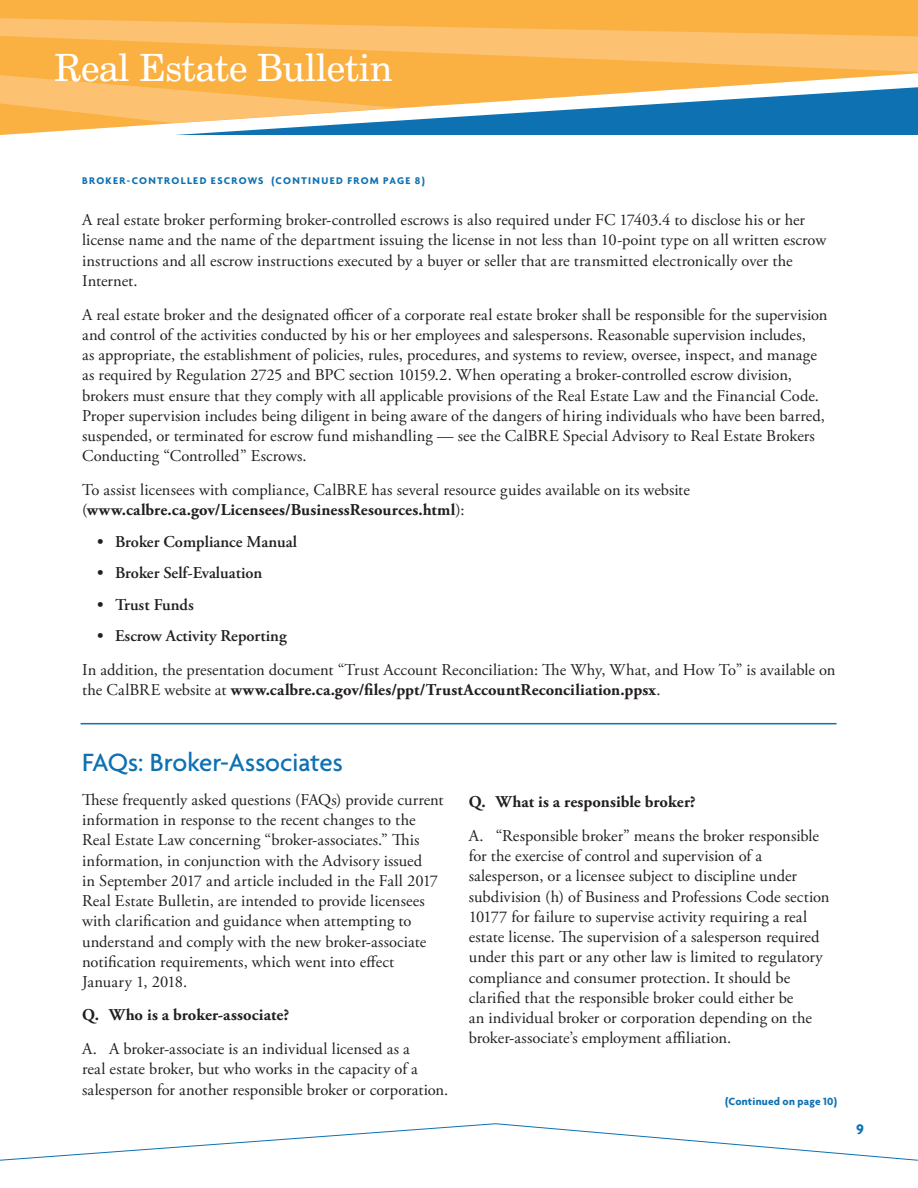
<style>
.page{position:relative;width:918px;height:1188px;background:#fff}
.page>*{position:absolute;margin:0;border:0;box-sizing:border-box;transform-origin:0 0}
.t1{font:37.5px "Century Schoolbook BT";letter-spacing:-.01em;color:#fff}
.Level_1_Head{font:500 27px "Agenda";letter-spacing:-.005em;color:#0e71b2}
.Body{font:16.5px/20.2px "Adobe Garamond Pro";color:#231f20}
.Bullet{font:600 16.5px "Adobe Garamond Pro";color:#231f20}
.Body-2{font:700 16.5px "Adobe Garamond Pro";letter-spacing:.005em;color:#231f20}
.t2{font:700 15px "Agenda";color:#0e71b2}
.Body-3{font:700 11.25px "Agenda";letter-spacing:.02em;color:#0e71b2}
.CONTINUED_TEXT{font:700 10.5px "Agenda";letter-spacing:.12em;color:#0e71b2}
.s1{font-weight:700}
</style>
<div class="page">
<svg style="left:0;top:72px;width:918px;height:63px;fill:#fbb042"></svg>
<svg style="left:398px;top:0;width:520px;height:72px;background:#fbb755"></svg>
<svg style="left:0;top:0;width:398px;height:123px;background:#fbb652"></svg>
<svg style="left:175px;top:86px;width:743px;height:49px"></svg>
<svg style="left:0;top:1123px;width:918px;height:38px"></svg>
<hr style="left:81px;top:723px;width:756px;height:1px;background:#0e71b2">
<h1 class="t1" style="left:54px;top:44px;width:340px">Real Estate Bulletin</h1>
<p class="CONTINUED_TEXT" style="left:82px;top:174px;width:344px">BROKER-CONTROLLED ESCROWS (CONTINUED FROM PAGE 8)</p>
<p class="Body" style="left:82px;top:210px;width:746px">A real estate broker performing broker-controlled escrows is also required under FC 17403.4 to disclose his or her license name and the name of the department issuing the license in not less than 10-point type on all written escrow instructions and all escrow instructions executed by a buyer or seller that are transmitted electronically over the Internet.</p>
<p class="Body" style="left:82px;top:305px;width:747px">A real estate broker and the designated officer of a corporate real estate broker shall be responsible for the supervision and control of the activities conducted by his or her employees and salespersons. Reasonable supervision includes,<br>as appropriate, the establishment of policies, rules, procedures, and systems to review, oversee, inspect, and manage as required by Regulation 2725 and BPC section 10159.2. When operating a broker-controlled escrow division, brokers must ensure that they comply with all applicable provisions of the Real Estate Law and the Financial Code.<br>Proper supervision includes being diligent in being aware of the dangers of hiring individuals who have been barred, suspended, or terminated for escrow fund mishandling — see the CalBRE Special Advisory to Real Estate Brokers Conducting “Controlled” Escrows.</p>
<p class="Body" style="left:82px;top:480px;width:609px">To assist licensees with compliance, CalBRE has several resource guides available on its website (<span class="s1">www.calbre.ca.gov/Licensees/BusinessResources.html</span>):</p>
<p class="Bullet" style="left:97px;top:532px;width:201px">• Broker Compliance Manual</p>
<p class="Bullet" style="left:97px;top:564px;width:167px">• Broker Self-Evaluation</p>
<p class="Bullet" style="left:97px;top:595px;width:98px">• Trust Funds</p>
<p class="Bullet" style="left:97px;top:627px;width:191px">• Escrow Activity Reporting</p>
<p class="Body" style="left:82px;top:660px;width:755px">In addition, the presentation document “Trust Account Reconciliation: The Why, What, and How To” is available on the CalBRE website at <span class="s1">www.calbre.ca.gov/files/ppt/TrustAccountReconciliation.ppsx</span>.</p>
<p class="Level_1_Head" style="left:82px;top:746px;width:262px">FAQs: Broker-Associates</p>
<p class="Body" style="left:82px;top:790px;width:363px">These frequently asked questions (FAQs) provide current information in response to the recent changes to the Real Estate Law concerning “broker-associates.” This information, in conjunction with the Advisory issued<br>in September 2017 and article included in the Fall 2017<br>Real Estate Bulletin, are intended to provide licensees with clarification and guidance when attempting to understand and comply with the new broker-associate notification requirements, which went into effect January 1, 2018.</p>
<p class="Body-2" style="left:82px;top:1006px;width:209px">Q. Who is a broker-associate?</p>
<p class="Body" style="left:82px;top:1039px;width:368px">A. A broker-associate is an individual licensed as a<br>real estate broker, but who works in the capacity of a salesperson for another responsible broker or corporation.</p>
<p class="Body-2" style="left:469px;top:792px;width:229px">Q. What is a responsible broker?</p>
<p class="Body" style="left:469px;top:826px;width:362px">A. “Responsible broker” means the broker responsible for the exercise of control and supervision of a salesperson, or a licensee subject to discipline under subdivision (h) of Business and Professions Code section 10177 for failure to supervise activity requiring a real estate license. The supervision of a salesperson required under this part or any other law is limited to regulatory compliance and consumer protection. It should be clarified that the responsible broker could either be<br>an individual broker or corporation depending on the broker-associate’s employment affiliation.</p>
<p class="Body-3" style="left:725px;top:1094px;width:113px">(Continued on page 10)</p>
<p class="t2" style="left:856px;top:1120px;width:9px">9</p>
</div>
